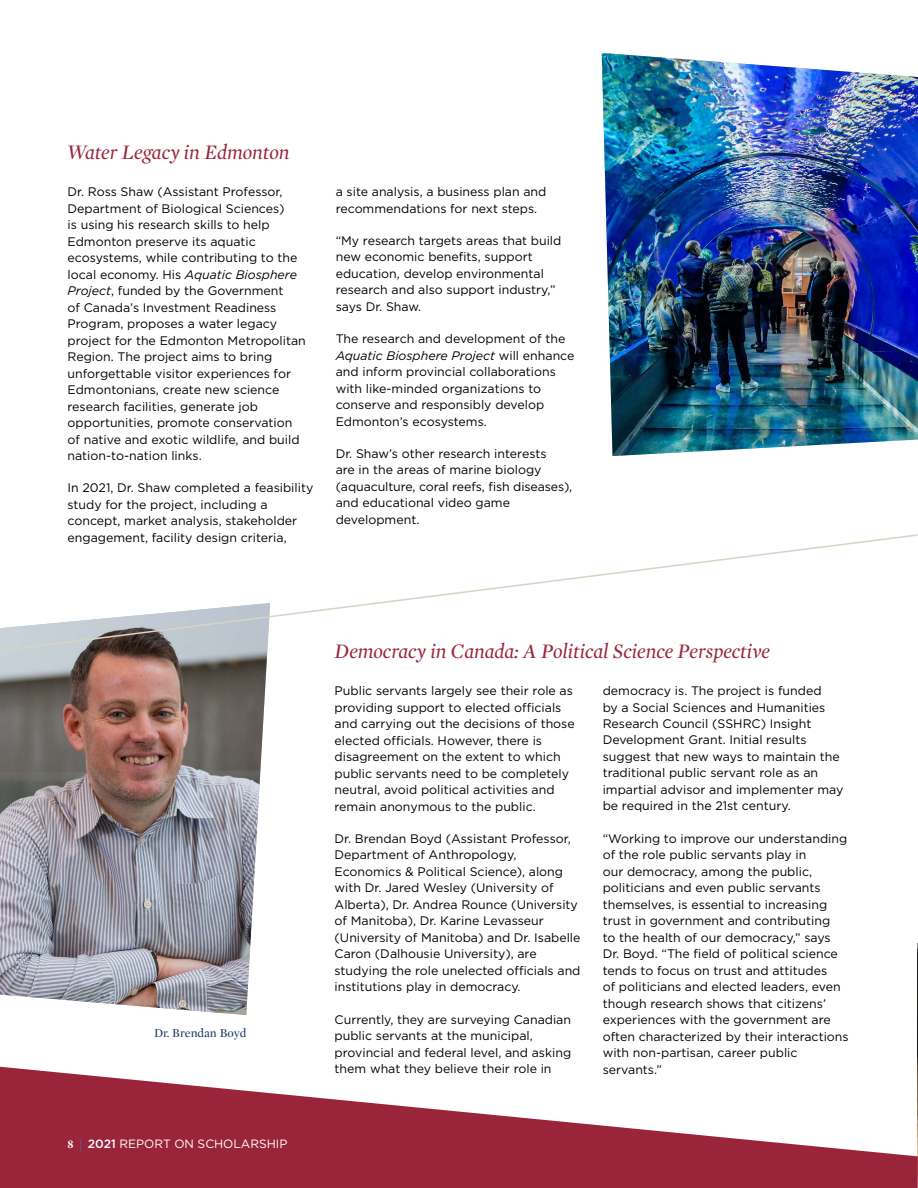
<style>
.page{position:relative;width:918px;height:1188px;background:#fff}
.page>*{position:absolute;margin:0;border:0;box-sizing:border-box;transform-origin:0 0}
.t1{font:italic 21px "Mercury Display";color:#9a253b}
.t2{font:12.3px/16.5px "Gotham";color:#000}
.t3{font:12.3px "Mercury Display";color:#1b3768}
.t4{font:12px "Gotham";color:#fff}
.s1{font-style:italic}
.s2{font-family:"Mercury Display";font-weight:700}
.s3{font-family:"Mercury Display";color:#00a0dd}
.s4{font-weight:500}
</style>
<div class="page">
<img style="left:917px;top:944px;width:1px;height:121px">
<img style="left:602px;top:53px;width:316px;height:403px">
<img style="left:0;top:652px;width:268px;height:363px">
<svg style="left:0;top:534px;width:918px;height:118px"></svg>
<svg style="left:0;top:1065px;width:918px;height:123px;fill:#9a253b"></svg>
<h1 class="t1" style="left:68px;top:138px;width:223px">Water Legacy in Edmonton</h1>
<p class="t2" style="left:68px;top:183px;width:240px">Dr. Ross Shaw (Assistant Professor, Department of Biological Sciences)<br>is using his research skills to help Edmonton preserve its aquatic ecosystems, while contributing to the local economy. His <span class="s1">Aquatic Biosphere Project</span>, funded by the Government<br>of Canada’s Investment Readiness Program, proposes a water legacy project for the Edmonton Metropolitan Region. The project aims to bring unforgettable visitor experiences for Edmontonians, create new science research facilities, generate job opportunities, promote conservation of native and exotic wildlife, and build nation-to-nation links.</p>
<p class="t2" style="left:68px;top:479px;width:247px">In 2021, Dr. Shaw completed a feasibility study for the project, including a concept, market analysis, stakeholder engagement, facility design criteria,</p>
<p class="t2" style="left:336px;top:183px;width:212px">a site analysis, a business plan and recommendations for next steps.</p>
<p class="t2" style="left:336px;top:232px;width:227px">“My research targets areas that build new economic benefits, support education, develop environmental research and also support industry,” says Dr. Shaw.</p>
<p class="t2" style="left:336px;top:330px;width:240px">The research and development of the <span class="s1">Aquatic Biosphere Project</span> will enhance and inform provincial collaborations with like-minded organizations to conserve and responsibly develop Edmonton’s ecosystems.</p>
<p class="t2" style="left:336px;top:445px;width:238px">Dr. Shaw’s other research interests<br>are in the areas of marine biology (aquaculture, coral reefs, fish diseases), and educational video game development.</p>
<p class="t3" style="left:154px;top:1024px;width:94px">Dr. Brendan Boyd</p>
<p class="t4" style="left:68px;top:1138px;width:221px"><span class="s2">8</span> <span class="s3">|</span> <span class="s4">2021</span> REPORT ON SCHOLARSHIP</p>
<h1 class="t1" style="left:335px;top:637px;width:437px">Democracy in Canada: A Political Science Perspective</h1>
<p class="t2" style="left:335px;top:682px;width:242px">Public servants largely see their role as providing support to elected officials and carrying out the decisions of those elected officials. However, there is disagreement on the extent to which public servants need to be completely neutral, avoid political activities and remain anonymous to the public.</p>
<p class="t2" style="left:335px;top:830px;width:247px">Dr. Brendan Boyd (Assistant Professor, Department of Anthropology, Economics &amp; Political Science), along with Dr. Jared Wesley (University of Alberta), Dr. Andrea Rounce (University of Manitoba), Dr. Karine Levasseur (University of Manitoba) and Dr. Isabelle Caron (Dalhousie University), are studying the role unelected officials and institutions play in democracy.</p>
<p class="t2" style="left:335px;top:1011px;width:238px">Currently, they are surveying Canadian public servants at the municipal, provincial and federal level, and asking them what they believe their role in</p>
<p class="t2" style="left:603px;top:682px;width:242px">democracy is. The project is funded<br>by a Social Sciences and Humanities Research Council (SSHRC) Insight Development Grant. Initial results suggest that new ways to maintain the traditional public servant role as an impartial advisor and implementer may be required in the 21st century.</p>
<p class="t2" style="left:603px;top:830px;width:248px">“Working to improve our understanding of the role public servants play in<br>our democracy, among the public, politicians and even public servants themselves, is essential to increasing trust in government and contributing<br>to the health of our democracy,” says Dr. Boyd. “The field of political science tends to focus on trust and attitudes<br>of politicians and elected leaders, even though research shows that citizens’ experiences with the government are often characterized by their interactions with non-partisan, career public servants.”</p>
</div>
